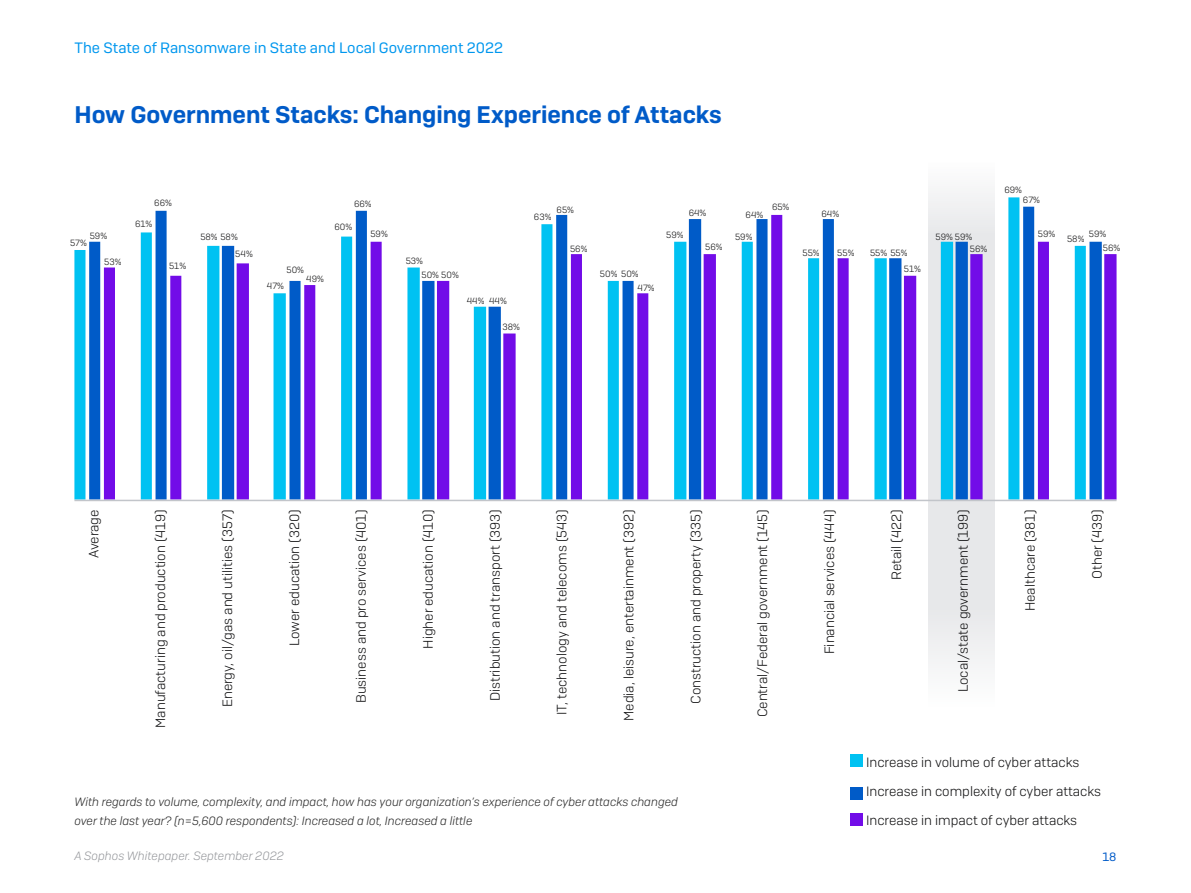
<style>
.page{position:relative;width:1191px;height:893px;background:#fff}
.page>*{position:absolute;margin:0;border:0;box-sizing:border-box;transform-origin:0 0}
.Body_Copy{font:600 24px "Sophos Sans";color:#005bc8}
.t1{font:15px "Sophos Sans";color:#0097ee}
.Body_Copy-2{font:300 13.5px "Sophos Sans";color:#0d0d0e}
.t2{font:italic 300 12px/19.5px "Sophos Sans";color:#262626}
.t3{font:italic 300 12px "Sophos Sans";color:#96989c}
.t4{font:12px "Sophos Sans";color:#005bc8}
.Body_Copy-3{font:300 9px "Sophos Sans";color:#0d0d0e}
</style>
<div class="page">
<svg style="left:928px;top:193px;width:66px;height:473px;fill:#e7e8ea"></svg>
<svg style="left:74px;top:197px;width:961px;height:303px"></svg>
<svg style="left:89px;top:207px;width:946px;height:293px"></svg>
<svg style="left:104px;top:215px;width:1012px;height:285px"></svg>
<hr style="left:74px;top:500px;width:1042px;height:1px;background:#c2c5ca">
<div style="left:850px;top:755px;width:13px;height:12px;background:#00c2f2"></div>
<div style="left:850px;top:787px;width:13px;height:12px;background:#005bc8"></div>
<div style="left:850px;top:813px;width:13px;height:12px;background:#720ce8"></div>
<p class="t1" style="left:74px;top:39px;width:430px">The State of Ransomware in State and Local Government 2022</p>
<p class="Body_Copy" style="left:74px;top:100px;width:648px">How Government Stacks: Changing Experience of Attacks</p>
<p class="Body_Copy-3" style="left:1004px;top:185px;width:19px">69%</p>
<p class="Body_Copy-3" style="left:90px;top:230px;width:19px">59%</p>
<p class="Body_Copy-3" style="left:70px;top:237px;width:18px">57%</p>
<p class="Body_Copy-3" style="left:104px;top:257px;width:19px">53%</p>
<p class="Body_Copy-3" style="left:154px;top:197px;width:19px">66%</p>
<p class="Body_Copy-3" style="left:135px;top:219px;width:19px">61%</p>
<p class="Body_Copy-3" style="left:169px;top:261px;width:19px">51%</p>
<p class="Body_Copy-3" style="left:200px;top:231px;width:39px">58% 58%</p>
<p class="Body_Copy-3" style="left:235px;top:248px;width:19px">54%</p>
<p class="Body_Copy-3" style="left:354px;top:199px;width:19px">66%</p>
<p class="Body_Copy-3" style="left:370px;top:228px;width:19px">59%</p>
<p class="Body_Copy-3" style="left:334px;top:222px;width:19px">60%</p>
<p class="Body_Copy-3" style="left:286px;top:265px;width:19px">50%</p>
<p class="Body_Copy-3" style="left:306px;top:273px;width:19px">49%</p>
<p class="Body_Copy-3" style="left:267px;top:280px;width:19px">47%</p>
<p class="Body_Copy-3" style="left:406px;top:255px;width:19px">53%</p>
<p class="Body_Copy-3" style="left:421px;top:270px;width:39px">50% 50%</p>
<p class="Body_Copy-3" style="left:556px;top:204px;width:19px">65%</p>
<p class="Body_Copy-3" style="left:570px;top:243px;width:19px">56%</p>
<p class="Body_Copy-3" style="left:534px;top:212px;width:19px">63%</p>
<p class="Body_Copy-3" style="left:600px;top:268px;width:40px">50% 50%</p>
<p class="Body_Copy-3" style="left:637px;top:282px;width:19px">47%</p>
<p class="Body_Copy-3" style="left:688px;top:207px;width:19px">64%</p>
<p class="Body_Copy-3" style="left:745px;top:209px;width:19px">64%</p>
<p class="Body_Copy-3" style="left:705px;top:241px;width:19px">56%</p>
<p class="Body_Copy-3" style="left:666px;top:230px;width:19px">59%</p>
<p class="Body_Copy-3" style="left:735px;top:231px;width:19px">59%</p>
<p class="Body_Copy-3" style="left:772px;top:202px;width:19px">65%</p>
<p class="Body_Copy-3" style="left:821px;top:209px;width:19px">64%</p>
<p class="Body_Copy-3" style="left:802px;top:248px;width:19px">55%</p>
<p class="Body_Copy-3" style="left:837px;top:248px;width:19px">55%</p>
<p class="Body_Copy-3" style="left:870px;top:248px;width:39px">55% 55%</p>
<p class="Body_Copy-3" style="left:904px;top:263px;width:19px">51%</p>
<p class="Body_Copy-3" style="left:935px;top:231px;width:38px">59% 59%</p>
<p class="Body_Copy-3" style="left:969px;top:243px;width:19px">56%</p>
<p class="Body_Copy-3" style="left:1023px;top:194px;width:19px">67%</p>
<p class="Body_Copy-3" style="left:1037px;top:228px;width:19px">59%</p>
<p class="Body_Copy-3" style="left:1089px;top:229px;width:19px">59%</p>
<p class="Body_Copy-3" style="left:1103px;top:243px;width:19px">56%</p>
<p class="Body_Copy-3" style="left:1067px;top:233px;width:19px">58%</p>
<p class="Body_Copy-3" style="left:467px;top:295px;width:19px">44%</p>
<p class="Body_Copy-3" style="left:489px;top:295px;width:19px">44%</p>
<p class="Body_Copy-3" style="left:502px;top:321px;width:19px">38%</p>
<p class="Body_Copy-2" style="left:86px;top:558px;width:50px;rotate:-90deg">Average</p>
<p class="Body_Copy-2" style="left:153px;top:728px;width:220px;rotate:-90deg">Manufacturing and production (419)</p>
<p class="Body_Copy-2" style="left:219px;top:707px;width:199px;rotate:-90deg">Energy, oil/gas and utilities (357)</p>
<p class="Body_Copy-2" style="left:286px;top:646px;width:138px;rotate:-90deg">Lower education (320)</p>
<p class="Body_Copy-2" style="left:353px;top:703px;width:195px;rotate:-90deg">Business and pro services (401)</p>
<p class="Body_Copy-2" style="left:420px;top:649px;width:141px;rotate:-90deg">Higher education (410)</p>
<p class="Body_Copy-2" style="left:487px;top:701px;width:193px;rotate:-90deg">Distribution and transport (393)</p>
<p class="Body_Copy-2" style="left:554px;top:715px;width:207px;rotate:-90deg">IT, technology and telecoms (543)</p>
<p class="Body_Copy-2" style="left:621px;top:721px;width:213px;rotate:-90deg">Media, leisure, entertainment (392)</p>
<p class="Body_Copy-2" style="left:687px;top:704px;width:196px;rotate:-90deg">Construction and property (335)</p>
<p class="Body_Copy-2" style="left:754px;top:717px;width:209px;rotate:-90deg">Central/Federal government (145)</p>
<p class="Body_Copy-2" style="left:821px;top:654px;width:146px;rotate:-90deg">Financial services (444)</p>
<p class="Body_Copy-2" style="left:888px;top:580px;width:72px;rotate:-90deg">Retail (422)</p>
<p class="Body_Copy-2" style="left:955px;top:692px;width:184px;rotate:-90deg">Local/state government (199)</p>
<p class="Body_Copy-2" style="left:1022px;top:611px;width:103px;rotate:-90deg">Healthcare (381)</p>
<p class="Body_Copy-2" style="left:1089px;top:579px;width:71px;rotate:-90deg">Other (439)</p>
<p class="Body_Copy-2" style="left:866px;top:754px;width:215px">Increase in volume of cyber attacks</p>
<p class="Body_Copy-2" style="left:866px;top:783px;width:237px">Increase in complexity of cyber attacks</p>
<p class="Body_Copy-2" style="left:866px;top:812px;width:213px">Increase in impact of cyber attacks</p>
<p class="t2" style="left:74px;top:792px;width:605px">With regards to volume, complexity, and impact, how has your organization’s experience of cyber attacks changed over the last year? (n=5,600 respondents): Increased a lot, Increased a little</p>
<p class="t3" style="left:74px;top:848px;width:211px">A Sophos Whitepaper. September 2022</p>
<p class="t4" style="left:1102px;top:850px;width:16px">18</p>
</div>
